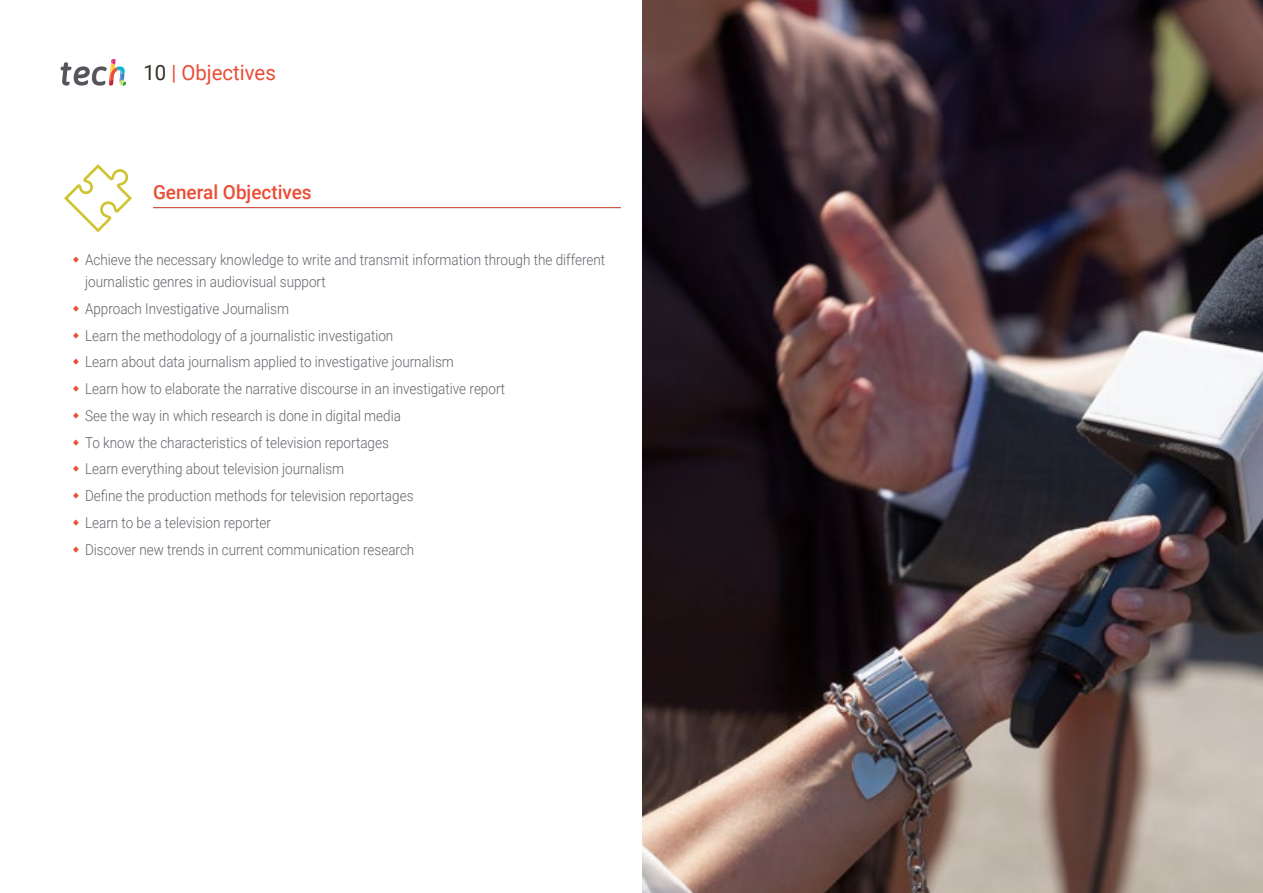
<style>
.page{position:relative;width:1263px;height:893px;background:#fff}
.page>*{position:absolute;margin:0;border:0;box-sizing:border-box;transform-origin:0 0}
.t1{font:21px "Roboto";color:#e94d35}
.t2{font:500 19.5px "Roboto";color:#e94d35}
.t3{font:300 15px/26.7px "Roboto";color:#61646a;scale:.9 1}
.s1{color:#312e20}
</style>
<div class="page">
<hr style="left:153px;top:207px;width:468px;height:1px;background:#e94d35">
<svg style="left:64px;top:164px;width:68px;height:68px"></svg>
<svg style="left:61px;top:59px;width:65px;height:27px"></svg>
<img style="left:642px;top:0;width:621px;height:893px">
<h1 class="t1" style="left:144px;top:57px;width:134px"><span class="s1">10</span> | Objectives</h1>
<h2 class="t2" style="left:153px;top:179px;width:160px">General Objectives</h2>
<p class="t3" style="left:85px;top:248px;width:579px;line-height:22.5px">Achieve the necessary knowledge to write and transmit information through the different journalistic genres in audiovisual support</p>
<p class="t3" style="left:85px;top:295px;width:468px">Approach Investigative Journalism<br>Learn the methodology of a journalistic investigation<br>Learn about data journalism applied to investigative journalism<br>Learn how to elaborate the narrative discourse in an investigative report See the way in which research is done in digital media<br>To know the characteristics of television reportages<br>Learn everything about television journalism<br>Define the production methods for television reportages<br>Learn to be a television reporter<br>Discover new trends in current communication research</p>
</div>
